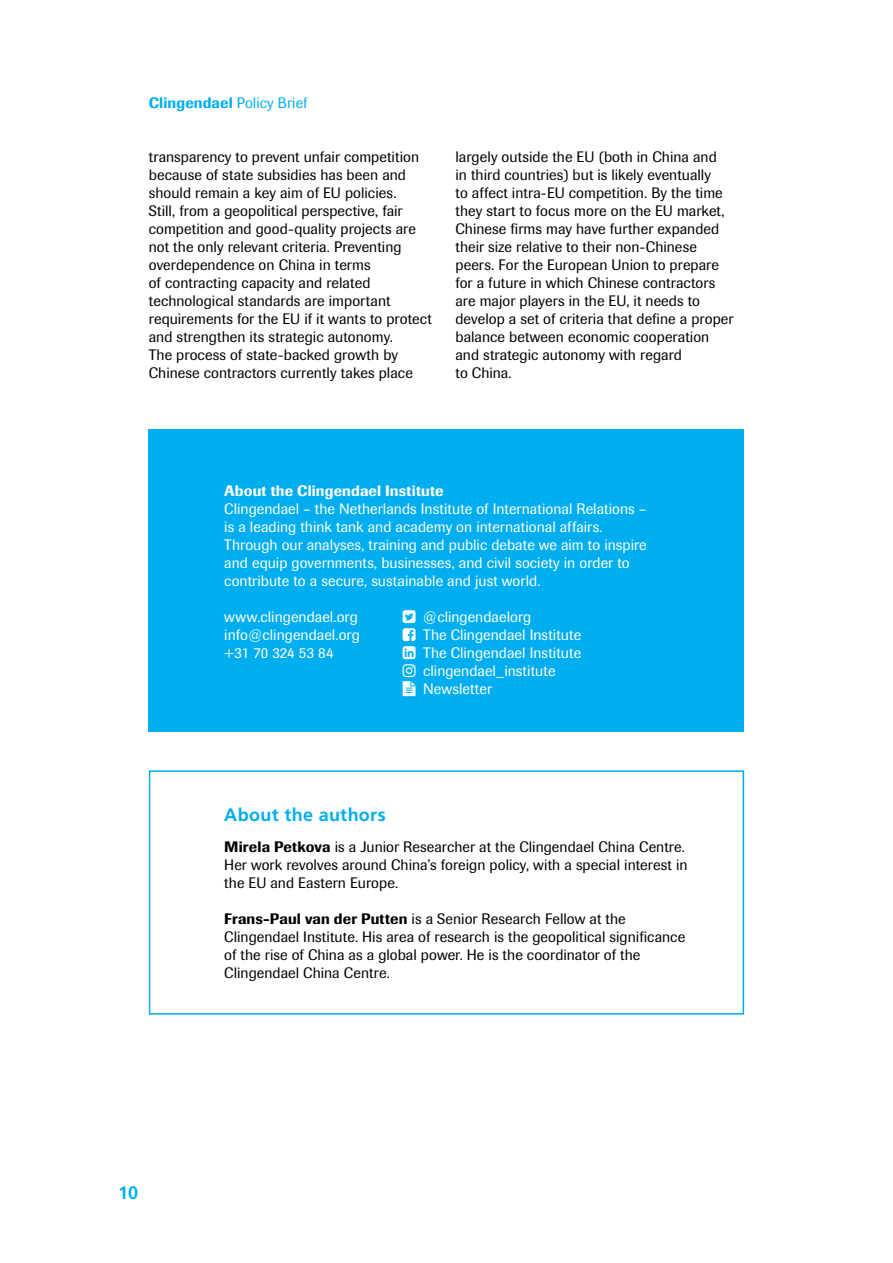
<style>
.page{position:relative;width:893px;height:1263px;background:#fff}
.page>*{position:absolute;margin:0;border:0;box-sizing:border-box;transform-origin:0 0}
.t1{font:700 18px "Frutiger LT Std";letter-spacing:.015em;color:#00aeef}
.P_first{font:15px/18px "Imago";letter-spacing:.005em;color:#000}
.t2{font:15px/18px "Imago";letter-spacing:.005em;color:#fff}
.t3{font:500 15px "Imago";letter-spacing:.01em;color:#fff}
.t4{font:500 15px "Imago";letter-spacing:.01em;color:#00aeef}
.s1{font-weight:400}
.s2{font-weight:500}
</style>
<div class="page">
<div style="left:149px;top:429px;width:595px;height:302px;background:#00aeef"></div>
<div style="left:149px;top:770px;width:595px;height:245px;border:2px solid #00aeef"></div>
<p class="t4" style="left:149px;top:94px;width:160px">Clingendael <span class="s1">Policy Brief</span></p>
<p class="P_first" style="left:149px;top:148px;width:284px">transparency to prevent unfair competition because of state subsidies has been and should remain a key aim of EU policies.<br>Still, from a geopolitical perspective, fair competition and good-quality projects are not the only relevant criteria. Preventing overdependence on China in terms<br>of contracting capacity and related technological standards are important requirements for the EU if it wants to protect and strengthen its strategic autonomy.<br>The process of state-backed growth by Chinese contractors currently takes place</p>
<p class="P_first" style="left:455px;top:148px;width:279px">largely outside the EU (both in China and<br>in third countries) but is likely eventually<br>to affect intra-EU competition. By the time they start to focus more on the EU market, Chinese firms may have further expanded their size relative to their non-Chinese peers. For the European Union to prepare for a future in which Chinese contractors are major players in the EU, it needs to develop a set of criteria that define a proper balance between economic cooperation and strategic autonomy with regard<br>to China.</p>
<p class="t3" style="left:224px;top:482px;width:221px">About the Clingendael Institute</p>
<p class="t2" style="left:224px;top:500px;width:424px">Clingendael – the Netherlands Institute of International Relations – is a leading think tank and academy on international affairs.<br>Through our analyses, training and public debate we aim to inspire and equip governments, businesses, and civil society in order to contribute to a secure, sustainable and just world.</p>
<p class="t2" style="left:224px;top:608px;width:135px">www.clingendael.org</p>
<p class="t2" style="left:423px;top:608px;width:110px">@clingendaelorg</p>
<p class="t2" style="left:224px;top:626px;width:137px">info@clingendael.org</p>
<p class="t2" style="left:423px;top:626px;width:159px">The Clingendael Institute</p>
<p class="t2" style="left:224px;top:644px;width:111px">+31 70 324 53 84</p>
<p class="t2" style="left:423px;top:644px;width:159px">The Clingendael Institute</p>
<p class="t2" style="left:423px;top:662px;width:134px">clingendael_institute</p>
<p class="t2" style="left:423px;top:680px;width:70px">Newsletter</p>
<h2 class="t1" style="left:224px;top:804px;width:163px">About the authors</h2>
<p class="P_first" style="left:224px;top:837px;width:465px"><span class="s2">Mirela Petkova</span> is a Junior Researcher at the Clingendael China Centre.<br>Her work revolves around China’s foreign policy, with a special interest in the EU and Eastern Europe.</p>
<p class="P_first" style="left:224px;top:909px;width:462px"><span class="s2">Frans-Paul van der Putten</span> is a Senior Research Fellow at the Clingendael Institute. His area of research is the geopolitical significance of the rise of China as a global power. He is the coordinator of the Clingendael China Centre.</p>
<p class="t1" style="left:118px;top:1182px;width:22px">10</p>
</div>
